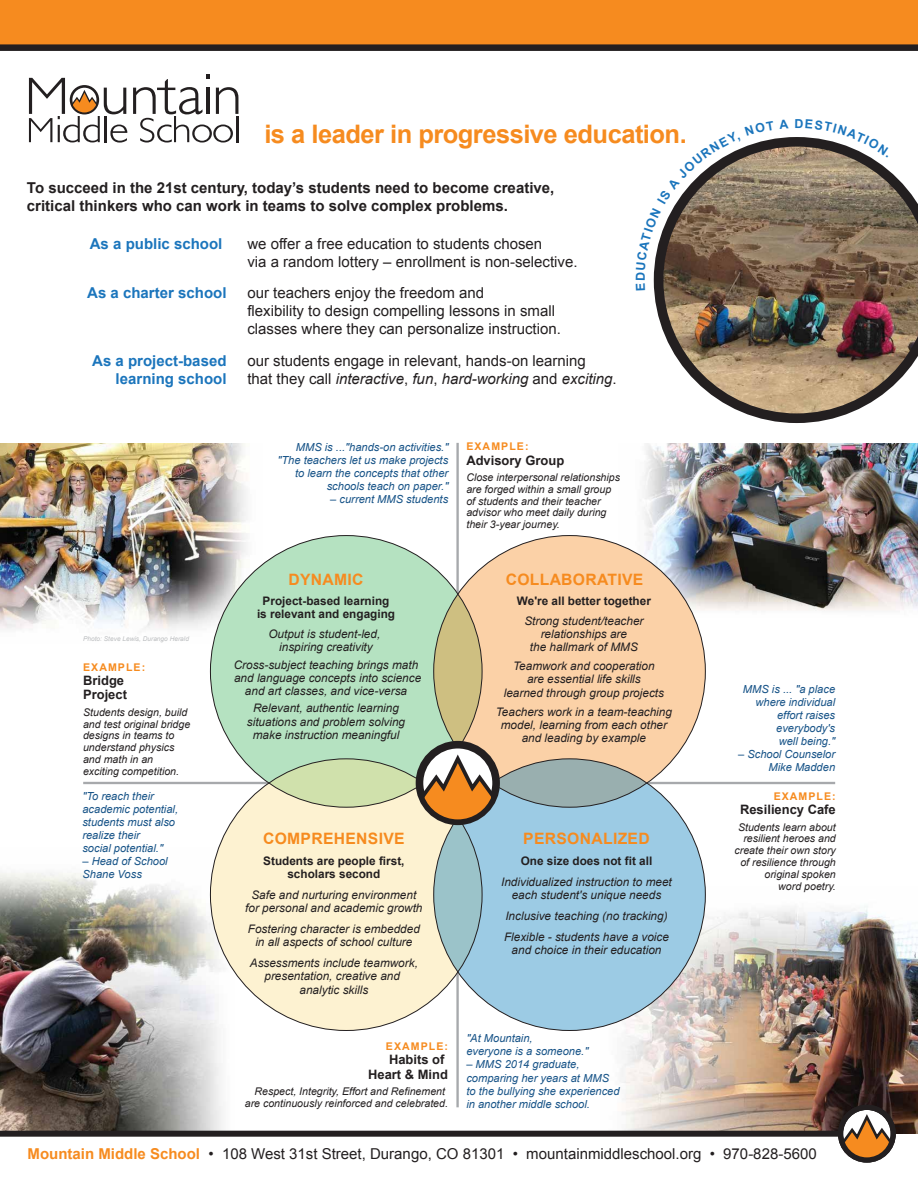
<style>
.page{position:relative;width:918px;height:1188px;background:#fff}
.page>*{position:absolute;margin:0;border:0;box-sizing:border-box;transform-origin:0 0}
.t1{font:700 25.5px "Arial";letter-spacing:-.02em;color:#f68b1f}
.t2{font:700 15.75px "Arial";letter-spacing:.02em;color:#f68b1f}
.t3{font:15px/18px "Arial";color:#231f20}
.t4{font:700 15px/18px "Arial";color:#231f20}
.t5{font:700 15px "Arial";color:#1b75bc}
.t6{font:italic 15px "Arial";color:#231f20}
.t7{font:700 12.9px/14.1px "Arial";color:#231f20;text-align:right}
.t8{font:italic 11.7px/13px "Arial";color:#231f20;text-align:center}
.t9{font:700 11.7px/13px "Arial";color:#231f20;text-align:center}
.t10{font:italic 11.1px/13px "Arial";color:#185488}
.t11{font:italic 10.65px/11.7px "Arial";color:#231f20;text-align:right}
.t12{font:700 10.65px "Arial";letter-spacing:.1em;color:#f68b1f}
.t13{font:italic 6.6px "Arial";color:#bcbec0}
.s1{font-style:normal}
.s2{font-weight:400;font-style:italic}
.s3{font-weight:700;font-style:normal}
.s4{font-weight:700;color:#f68b1f}
</style>
<div class="page">
<img style="left:0;top:848px;width:235px;height:283px">
<img style="left:601px;top:906px;width:317px;height:227px">
<svg style="left:29px;top:78px;width:98px;height:65px"></svg>
<svg style="left:133px;top:74px;width:105px;height:69px"></svg>
<img style="left:0;top:444px;width:262px;height:200px">
<hr style="left:570px;top:782px;width:265px;height:2px;background:#a7a9ac">
<hr style="left:456px;top:443px;width:3px;height:228px;background:#a7a9ac">
<hr style="left:83px;top:782px;width:263px;height:2px;background:#a7a9ac">
<hr style="left:456px;top:909px;width:3px;height:198px;background:#a7a9ac">
<img style="left:619px;top:444px;width:299px;height:174px">
<div style="left:0;top:0;width:918px;height:48px;background:#f68b1f"></div>
<img style="left:654px;top:137px;width:264px;height:286px">
<div style="left:210px;top:536px;width:272px;height:271px;background:#b5e2c1;border-radius:50%"></div>
<svg style="left:434px;top:536px;width:271px;height:271px;fill:#fbd1a7"></svg>
<svg style="left:210px;top:759px;width:272px;height:271px;fill:#fdf2d1"></svg>
<svg style="left:434px;top:759px;width:271px;height:271px;fill:#9ccbe4"></svg>
<div style="left:416px;top:741px;width:84px;height:84px;border:8px solid #231f20;border-radius:50%"></div>
<svg style="left:417px;top:750px;width:81px;height:75px"></svg>
<div style="left:0;top:45px;width:918px;height:6px;background:#231f20"></div>
<div style="left:0;top:1131px;width:871px;height:6px;background:#231f20"></div>
<svg style="left:839px;top:1111px;width:55px;height:52px"></svg>
<div style="left:838px;top:1105px;width:58px;height:58px;border:5px solid #231f20;border-radius:50%"></div>
<svg style="left:653px;top:137px;width:136px;height:153px"></svg>
<svg style="left:795px;top:137px;width:93px;height:21px"></svg>
<p class="t1" style="left:264px;top:117px;width:424px">is a leader in progressive education.</p>
<p class="t4" style="left:27px;top:179px;width:529px">To succeed in the 21st century, today’s students need to become creative, critical thinkers who can work in teams to solve complex problems.</p>
<p class="t5" style="left:90px;top:234px;width:134px">As a public school</p>
<p class="t3" style="left:247px;top:235px;width:332px">we offer a free education to students chosen<br>via a random lottery – enrollment is non-selective.</p>
<p class="t5" style="left:87px;top:283px;width:141px">As a charter school</p>
<p class="t3" style="left:247px;top:284px;width:315px">our teachers enjoy the freedom and<br>flexibility to design compelling lessons in small classes where they can personalize instruction.</p>
<p class="t5" style="left:92px;top:351px;width:136px">As a project-based</p>
<p class="t3" style="left:247px;top:352px;width:340px">our students engage in relevant, hands-on learning</p>
<p class="t5" style="left:116px;top:369px;width:112px">learning school</p>
<p class="t6" style="left:247px;top:369px;width:371px"><span class="s1">that they call</span> interactive<span class="s1">,</span> fun<span class="s1">,</span> hard-working <span class="s1">and</span> exciting<span class="s1">.</span></p>
<p class="t13" style="left:83px;top:634px;width:107px">Photo: Steve Lewis, Durango Herald</p>
<p class="t12" style="left:83px;top:660px;width:64px">EXAMPLE:</p>
<p class="t7" style="left:83px;top:674px;width:45px;text-align:left">Bridge<br>Project</p>
<p class="t11" style="left:83px;top:706px;width:109px;text-align:left">Students design, build and test original bridge designs in teams to understand physics and math in an exciting competition.</p>
<p class="t10" style="left:82px;top:790px;width:97px">"To reach their academic potential, students must also realize their<br>social potential."</p>
<p class="t10" style="left:82px;top:855px;width:87px">– Head of School<br>Shane Voss</p>
<p class="t10" style="left:278px;top:441px;width:172px;text-align:right">MMS is ..."hands-on activities." "The teachers let us make projects to learn the concepts that other schools teach on paper."</p>
<p class="t10" style="left:330px;top:493px;width:120px">– current MMS students</p>
<p class="t12" style="left:466px;top:440px;width:64px">EXAMPLE:</p>
<p class="t7" style="left:466px;top:453px;width:99px">Advisory Group</p>
<p class="t11" style="left:466px;top:472px;width:155px;text-align:left">Close interpersonal relationships are forged within a small group of students and their teacher advisor who meet daily during their 3-year journey.</p>
<p class="t2" style="left:288px;top:569px;width:77px">DYNAMIC</p>
<p class="t9" style="left:257px;top:595px;width:140px">Project-based learning is relevant and engaging</p>
<p class="t8" style="left:268px;top:627px;width:113px">Output is student-led, inspiring creativity</p>
<p class="t8" style="left:234px;top:658px;width:189px">Cross-subject teaching brings math and language concepts into science and art classes, and vice-versa</p>
<p class="t8" style="left:247px;top:702px;width:160px">Relevant, authentic learning situations and problem solving make instruction meaningful</p>
<p class="t2" style="left:506px;top:569px;width:139px">COLLABORATIVE</p>
<p class="t9" style="left:517px;top:591px;width:136px;line-height:19.6px">We're all better together<br><span class="s2">Strong student/teacher</span></p>
<p class="t8" style="left:530px;top:627px;width:109px">relationships are<br>the hallmark of MMS</p>
<p class="t8" style="left:504px;top:660px;width:162px">Teamwork and cooperation are essential life skills<br>learned through group projects</p>
<p class="t8" style="left:496px;top:706px;width:178px">Teachers work in a team-teaching model, learning from each other and leading by example</p>
<p class="t2" style="left:263px;top:829px;width:143px">COMPREHENSIVE</p>
<p class="t9" style="left:263px;top:855px;width:143px">Students are people first, scholars second</p>
<p class="t8" style="left:245px;top:889px;width:179px">Safe and nurturing environment for personal and academic growth</p>
<p class="t8" style="left:248px;top:923px;width:174px">Fostering character is embedded in all aspects of school culture</p>
<p class="t8" style="left:250px;top:957px;width:170px">Assessments include teamwork, presentation, creative and analytic skills</p>
<p class="t12" style="left:386px;top:1040px;width:64px">EXAMPLE:</p>
<p class="t7" style="left:368px;top:1053px;width:81px">Habits of<br>Heart &amp; Mind</p>
<p class="t11" style="left:245px;top:1086px;width:205px">Respect, Integrity, Effort and Refinement are continuously reinforced and celebrated.</p>
<p class="t2" style="left:523px;top:829px;width:128px">PERSONALIZED</p>
<p class="t8" style="left:501px;top:851px;width:172px;line-height:21px"><span class="s3">One size does not fit all<br></span>Individualized instruction to meet</p>
<p class="t8" style="left:504px;top:885px;width:166px;line-height:21px">each student's unique needs<br>Inclusive teaching (no tracking)<br>Flexible - students have a voice</p>
<p class="t8" style="left:512px;top:944px;width:151px">and choice in their education</p>
<p class="t10" style="left:466px;top:1032px;width:123px">"At Mountain,<br>everyone is a someone."</p>
<p class="t10" style="left:466px;top:1058px;width:155px">– MMS 2014 graduate, comparing her years at MMS to the bullying she experienced in another middle school.</p>
<p class="t10" style="left:743px;top:682px;width:94px;text-align:right">MMS is ... "a place where individual effort raises everybody's<br>well being."</p>
<p class="t10" style="left:738px;top:748px;width:99px;text-align:right">– School Counselor<br>Mike Madden</p>
<p class="t12" style="left:774px;top:789px;width:64px">EXAMPLE:</p>
<p class="t7" style="left:740px;top:803px;width:97px">Resiliency Cafe</p>
<p class="t11" style="left:735px;top:821px;width:103px">Students learn about resilient heroes and create their own story of resilience through original spoken<br>word poetry.</p>
<p class="t3" style="left:28px;top:1145px;width:791px"><span class="s4">Mountain Middle School</span> • 108 West 31st Street, Durango, CO 81301 • mountainmiddleschool.org • 970-828-5600</p>
</div>
